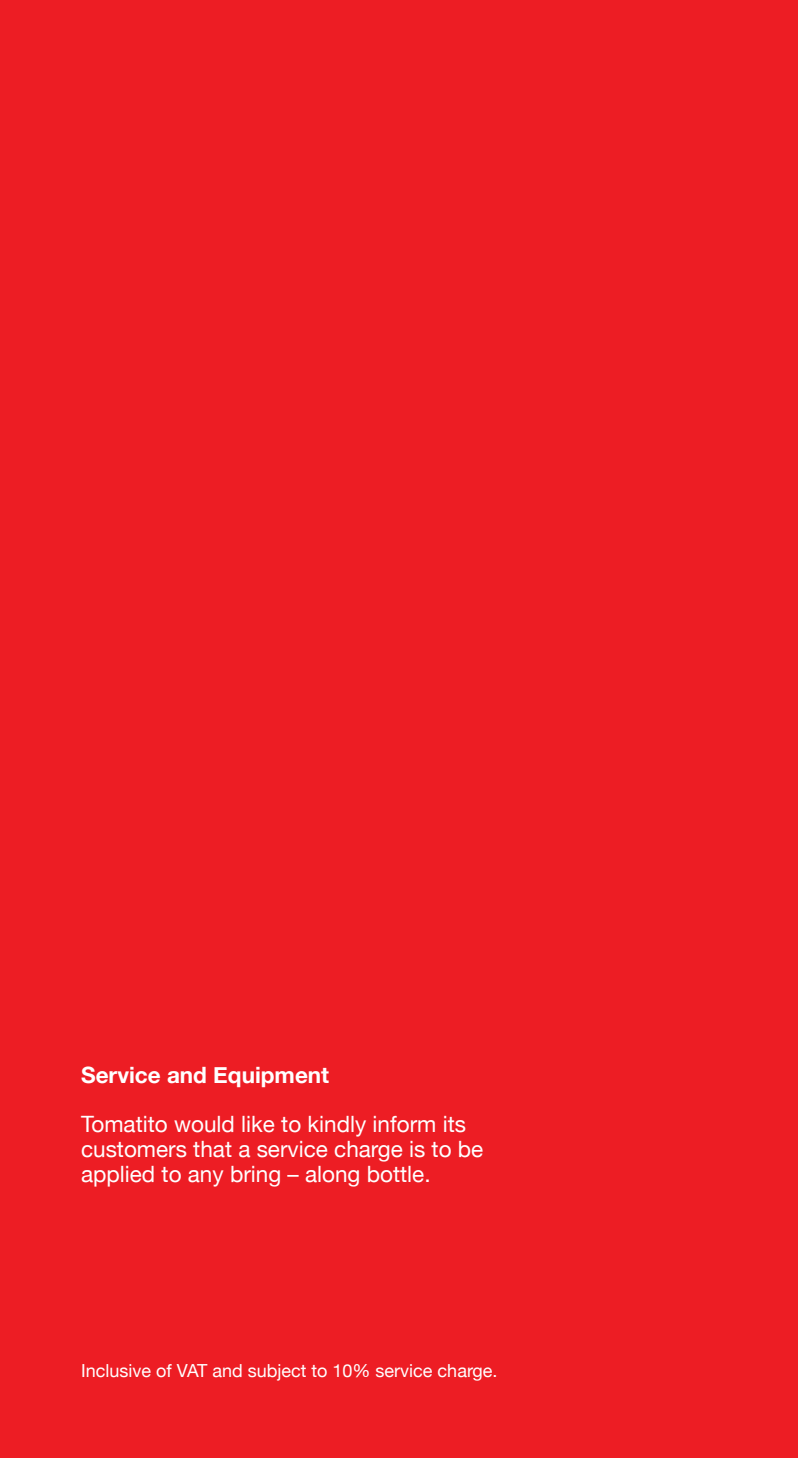
<style>
.page{position:relative;width:798px;height:1458px;background:#fff}
.page>*{position:absolute;margin:0;border:0;box-sizing:border-box;transform-origin:0 0}
.t1{font:22.5px/24.8px "Helvetica Neue";color:#fff}
.t2{font:700 22.5px "Helvetica Neue";color:#fff}
.t3{font:18px "Helvetica Neue";color:#fff}
</style>
<div class="page">
<div style="left:0;top:0;width:797px;height:1458px;background:#ed1d24"></div>
<p class="t2" style="left:81px;top:1057px;width:249px">Service and Equipment</p>
<p class="t1" style="left:81px;top:1113px;width:403px">Tomatito would like to kindly inform its customers that a service charge is to be applied to any bring – along bottle.</p>
<p class="t3" style="left:81px;top:1358px;width:418px">Inclusive of VAT and subject to 10% service charge.</p>
</div>
